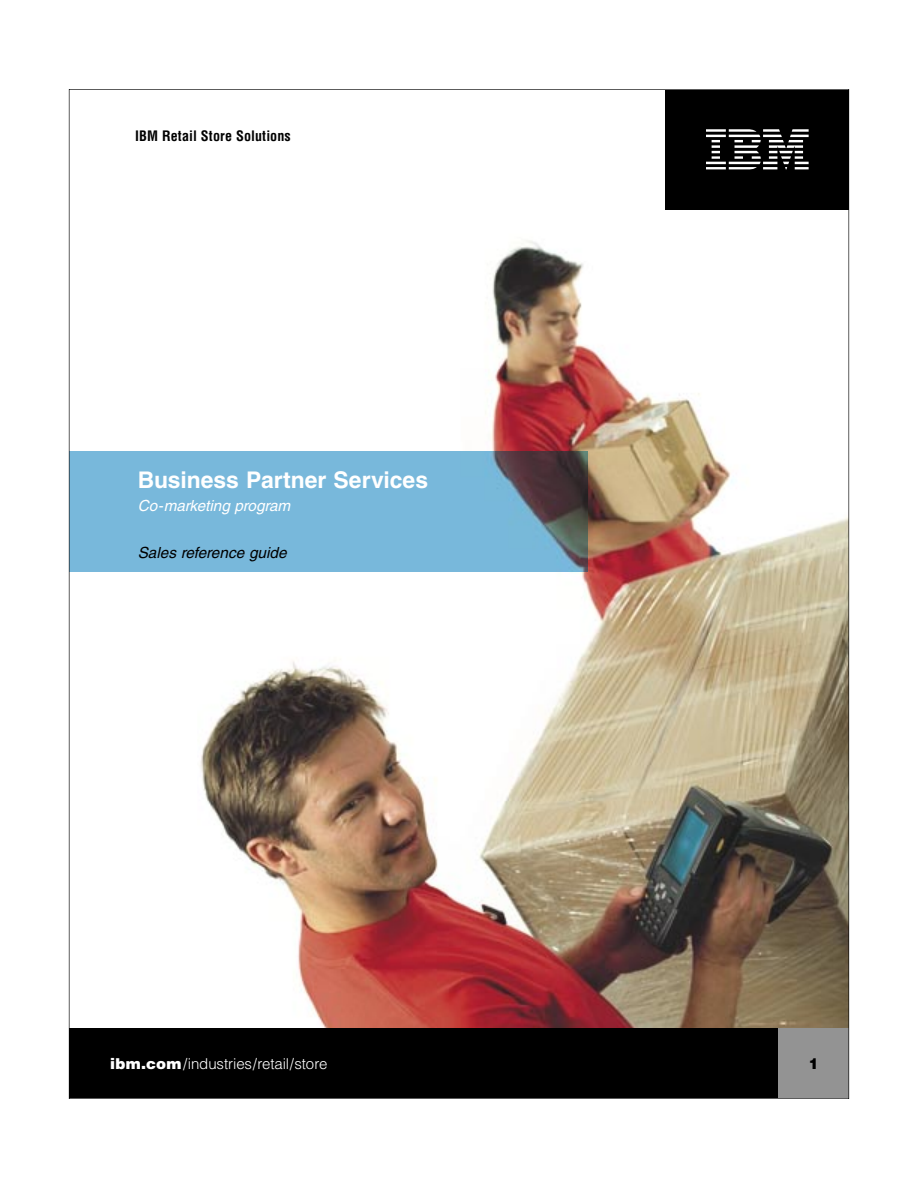
<style>
.page{position:relative;width:918px;height:1188px;background:#fff}
.page>*{position:absolute;margin:0;border:0;box-sizing:border-box;transform-origin:0 0}
.t1{font:700 22.95px "Helvetica";color:#fff}
.t2{font:italic 15.3px "Helvetica";color:#000}
.t3{font:italic 15.3px "Helvetica";letter-spacing:-.005em;color:#fff}
.t4{font:300 15px "Helvetica";letter-spacing:-.005em;color:#fff}
.t5{font:900 15px "Helvetica";color:#000}
.t6{font:700 condensed 14.1px "Helvetica";letter-spacing:.005em;color:#000}
.s1{font-weight:900}
</style>
<div class="page">
<img style="left:200px;top:225px;width:649px;height:803px">
<div style="left:69px;top:451px;width:128px;height:121px;background:#78b8db"></div>
<img style="left:197px;top:451px;width:390px;height:121px">
<div style="left:69px;top:1028px;width:780px;height:71px;background:#000"></div>
<div style="left:666px;top:89px;width:183px;height:121px;background:#000"></div>
<svg style="left:706px;top:129px;width:103px;height:40px"></svg>
<div style="left:778px;top:1028px;width:71px;height:71px;background:#939393"></div>
<hr style="left:69px;top:89px;width:1px;height:1010px;background:#000">
<hr style="left:69px;top:1098px;width:780px;height:1px;background:#000">
<hr style="left:849px;top:89px;width:1px;height:1010px;background:#000">
<hr style="left:69px;top:89px;width:780px;height:1px;background:#000">
<p class="t6" style="left:135px;top:127px;width:157px">IBM Retail Store Solutions</p>
<h1 class="t1" style="left:138px;top:466px;width:292px">Business Partner Services</h1>
<p class="t3" style="left:138px;top:497px;width:154px">Co-marketing program</p>
<p class="t2" style="left:138px;top:544px;width:151px">Sales reference guide</p>
<p class="t4" style="left:110px;top:1055px;width:219px"><span class="s1">ibm.com</span>/industries/retail/store</p>
<p class="t5" style="left:809px;top:1054px;width:12px">1</p>
</div>
